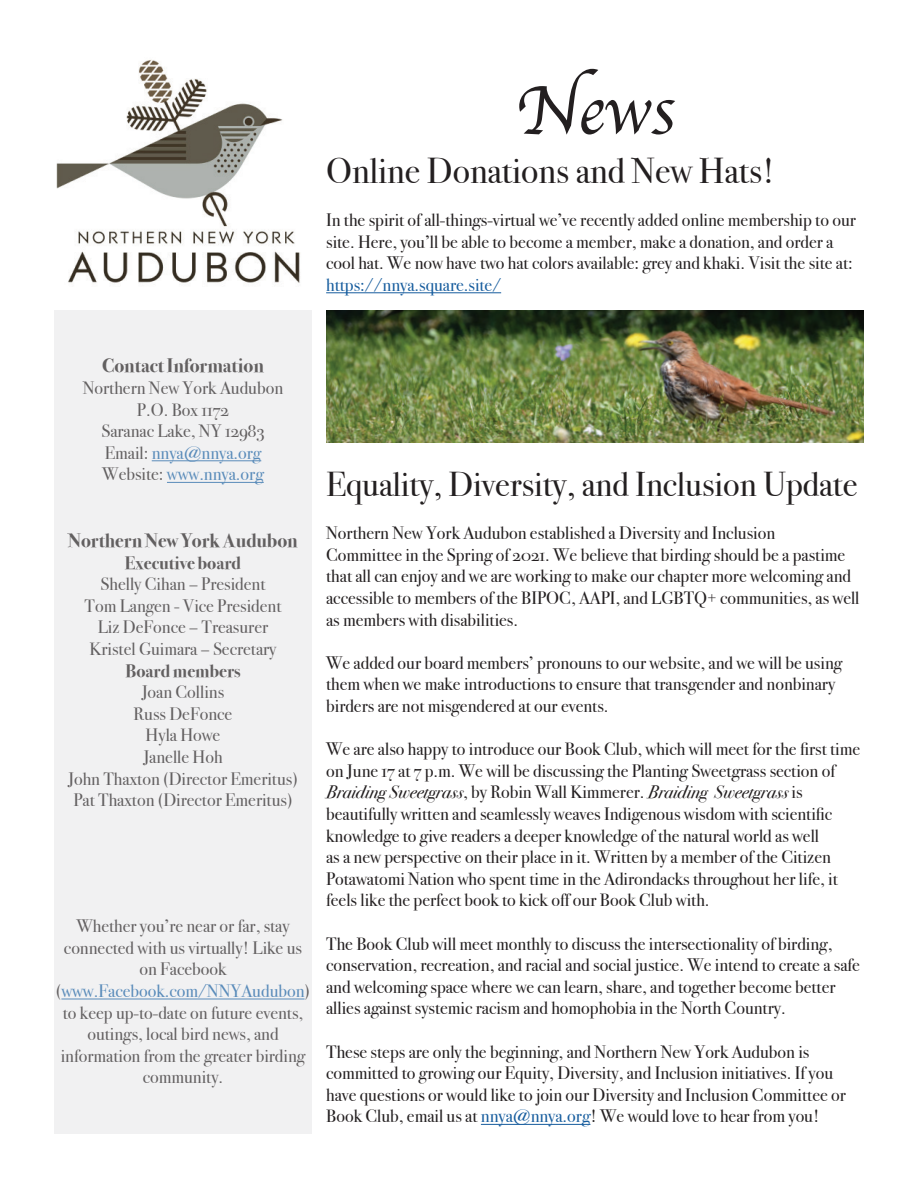
<style>
.page{position:relative;width:918px;height:1188px;background:#fff}
.page>*{position:absolute;margin:0;border:0;box-sizing:border-box;transform-origin:0 0}
.t1{font:72px "Apple Chancery";color:#231f20}
.t2{font:36px "Bodoni Svty Two OSITCTT";color:#231f20}
.t3{font:34.5px "Bodoni Svty Two OSITCTT";color:#231f20}
.t4{font:700 19.5px "Bodoni Svty Two OSITCTT";color:#231f20}
.t5{font:18px/21.6px "Bodoni Svty Two OSITCTT";color:#231f20}
.t6{font:700 18px "Bodoni Svty Two OSITCTT";color:#231f20}
.t7{font:18px "Bodoni Svty Two OSITCTT";color:#175d9e}
.s1{color:#175d9e}
.s2{font-style:italic}
</style>
<div class="page">
<div style="left:54px;top:310px;width:258px;height:824px;background:#ececee"></div>
<hr style="left:152px;top:460px;width:109px;height:1px;background:#175d9e">
<hr style="left:167px;top:482px;width:97px;height:1px;background:#175d9e">
<hr style="left:61px;top:999px;width:244px;height:1px;background:#175d9e">
<hr style="left:326px;top:292px;width:175px;height:1px;background:#175d9e">
<img style="left:56px;top:59px;width:244px;height:224px">
<hr style="left:481px;top:1124px;width:109px;height:1px;background:#175d9e">
<img style="left:326px;top:310px;width:538px;height:133px">
<h1 class="t1" style="left:515px;top:53px;width:162px">News</h1>
<h2 class="t2" style="left:326px;top:149px;width:450px">Online Donations and New Hats!</h2>
<p class="t5" style="left:326px;top:209px;width:531px">In the spirit of all-things-virtual we’ve recently added online membership to our site. Here, you’ll be able to become a member, make a donation, and order a cool hat. We now have two hat colors available: grey and khaki. Visit the site at:</p>
<p class="t7" style="left:326px;top:274px;width:177px">https://nnya.square.site/</p>
<p class="t4" style="left:102px;top:354px;width:163px">Contact Information</p>
<p class="t5" style="left:83px;top:377px;width:202px;text-align:center">Northern New York Audubon<br>P.O. Box 1172<br>Saranac Lake, NY 12983<br>Email: <span class="s1">nnya@nnya.org<br></span>Website: <span class="s1">www.nnya.org</span></p>
<p class="t4" style="left:68px;top:529px;width:231px">Northern New York Audubon</p>
<p class="t6" style="left:125px;top:552px;width:118px">Executive board</p>
<p class="t5" style="left:85px;top:573px;width:198px;text-align:center">Shelly Cihan – President<br>Tom Langen - Vice President<br>Liz DeFonce – Treasurer<br>Kristel Guimara – Secretary</p>
<p class="t6" style="left:125px;top:660px;width:117px">Board members</p>
<p class="t5" style="left:68px;top:681px;width:231px;text-align:center">Joan Collins<br>Russ DeFonce<br>Hyla Howe<br>Janelle Hoh<br>John Thaxton (Director Emeritus)<br>Pat Thaxton (Director Emeritus)</p>
<p class="t5" style="left:56px;top:915px;width:256px;text-align:center">Whether you’re near or far, stay connected with us virtually! Like us on Facebook (<span class="s1">www.Facebook.com/NNYAudubon</span>) to keep up-to-date on future events, outings, local bird news, and information from the greater birding community.</p>
<h3 class="t3" style="left:326px;top:464px;width:533px">Equality, Diversity, and Inclusion Update</h3>
<p class="t5" style="left:326px;top:522px;width:535px">Northern New York Audubon established a Diversity and Inclusion<br>Committee in the Spring of 2021. We believe that birding should be a pastime that all can enjoy and we are working to make our chapter more welcoming and accessible to members of the BIPOC, AAPI, and LGBTQ+ communities, as well as members with disabilities.</p>
<p class="t5" style="left:326px;top:652px;width:518px">We added our board members’ pronouns to our website, and we will be using them when we make introductions to ensure that transgender and nonbinary birders are not misgendered at our events.</p>
<p class="t5" style="left:326px;top:738px;width:536px">We are also happy to introduce our Book Club, which will meet for the first time on June 17 at 7 p.m. We will be discussing the Planting Sweetgrass section of <span class="s2">Braiding Sweetgrass</span>, by Robin Wall Kimmerer. <span class="s2">Braiding Sweetgrass</span> is beautifully written and seamlessly weaves Indigenous wisdom with scientific knowledge to give readers a deeper knowledge of the natural world as well<br>as a new perspective on their place in it. Written by a member of the Citizen Potawatomi Nation who spent time in the Adirondacks throughout her life, it feels like the perfect book to kick off our Book Club with.</p>
<p class="t5" style="left:326px;top:933px;width:535px">The Book Club will meet monthly to discuss the intersectionality of birding, conservation, recreation, and racial and social justice. We intend to create a safe and welcoming space where we can learn, share, and together become better allies against systemic racism and homophobia in the North Country.</p>
<p class="t5" style="left:326px;top:1041px;width:521px">These steps are only the beginning, and Northern New York Audubon is committed to growing our Equity, Diversity, and Inclusion initiatives. If you have questions or would like to join our Diversity and Inclusion Committee or Book Club, email us at <span class="s1">nnya@nnya.org</span>! We would love to hear from you!</p>
</div>
